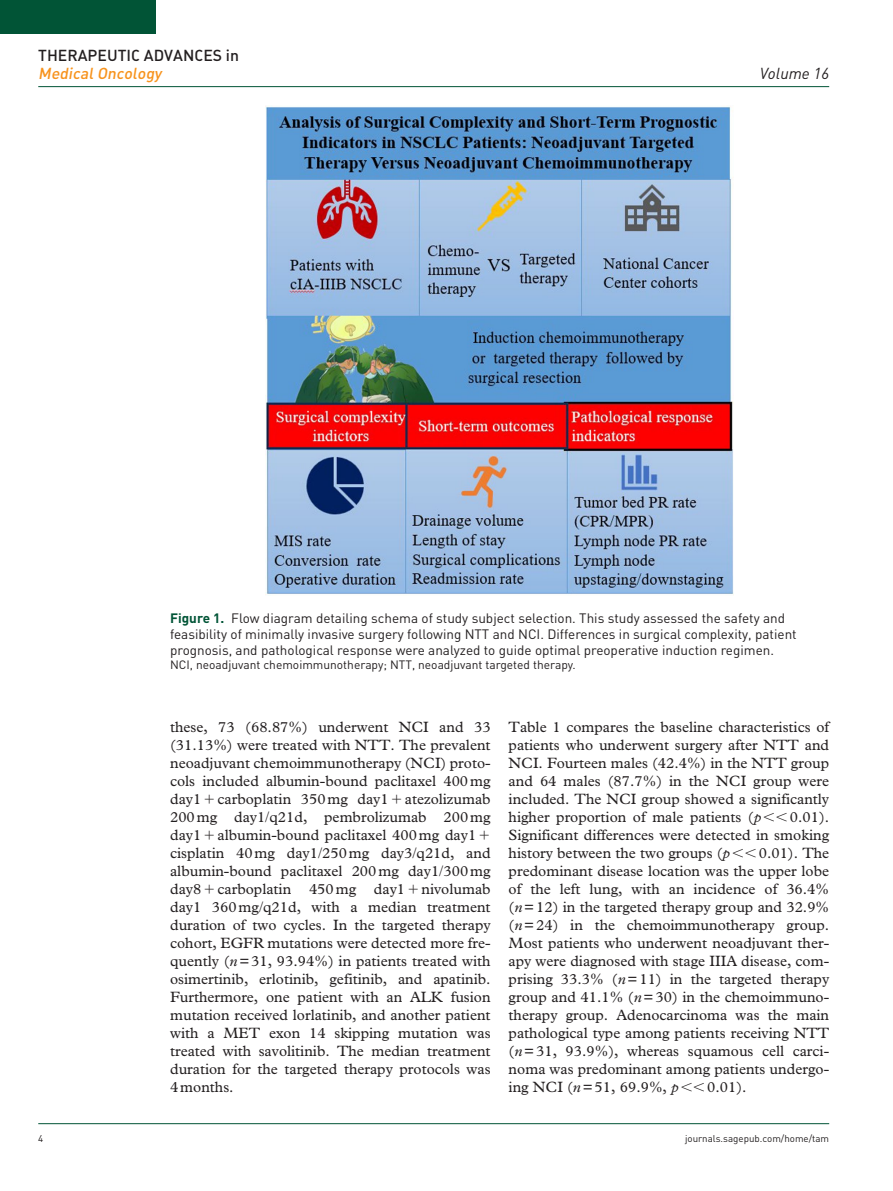
<style>
.page{position:relative;width:893px;height:1191px;background:#fff}
.page>*{position:absolute;margin:0;border:0;box-sizing:border-box;transform-origin:0 0}
.t1{font:15.75px "DIN Medium Alternate";color:#231f20}
.t2{font:italic 15.75px "DIN Medium Alternate";color:#f7931d}
.t3{font:italic 15.75px "DIN";color:#231f20}
.t4{font:15px/18px "Plantin Std";color:#231f20;text-align:justify}
.t5{font:13.5px/15.8px "DIN";color:#231f20}
.t6{font:12px "DIN";color:#231f20}
.t7{font:9.75px "DIN";color:#231f20}
.s1{font-weight:700;color:#015436}
.s2{font-style:italic}
</style>
<div class="page">
<hr style="left:38px;top:86px;width:791px;height:1px;background:#015436">
<hr style="left:38px;top:1123px;width:791px;height:1px;background:#015436">
<div style="left:0;top:0;width:155px;height:34px;background:#015436"></div>
<img style="left:266px;top:106px;width:468px;height:489px">
<p class="t1" style="left:38px;top:45px;width:202px">THERAPEUTIC ADVANCES IN</p>
<p class="t2" style="left:38px;top:63px;width:125px">MedicalOncology</p>
<p class="t3" style="left:760px;top:63px;width:71px">Volume 16</p>
<p class="t5" style="left:170px;top:610px;width:628px"><span class="s1">Figure 1.</span> Flow diagram detailing schema of study subject selection. This study assessed the safety and feasibility of minimally invasive surgery following NTT and NCI. Differences in surgical complexity, patient prognosis, and pathological response were analyzed to guide optimal preoperative induction regimen.</p>
<p class="t6" style="left:170px;top:657px;width:407px">NCI, neoadjuvant chemoimmunotherapy; NTT, neoadjuvant targeted therapy.</p>
<p class="t4" style="left:170px;top:718px;width:322px;text-align:left">these, 73 (68.87%) underwent NCI and 33 (31.13%) were treated with NTT. The prevalent neoadjuvant chemoimmunotherapy (NCI) proto&shy;cols included albumin-bound paclitaxel 400mg day1 carboplatin 350mg day1 atezolizumab 200mg day1/q21d, pembrolizumab 200mg day1 albumin-bound paclitaxel 400mg day1 cisplatin 40mg day1/250mg day3/q21d, and albumin-bound paclitaxel 200mg day1/300mg day8 carboplatin 450mg day1 nivolumab day1 360mg/q21d, with a median treatment duration of two cycles. In the targeted therapy cohort, EGFR mutations were detected more fre&shy;quently (<span class="s2">n</span>=31, 93.94%) in patients treated with osimertinib, erlotinib, gefitinib, and apatinib.<br>Furthermore, one patient with an ALK fusion mutation received lorlatinib, and another patient with a MET exon 14 skipping mutation was treated with savolitinib. The median treatment duration for the targeted therapy protocols was 4months.</p>
<p class="t4" style="left:509px;top:718px;width:322px">Table 1 compares the baseline characteristics of patients who underwent surgery after NTT and NCI. Fourteen males (42.4%) in the NTT group and 64 males (87.7%) in the NCI group were included. The NCI group showed a significantly higher proportion of male patients (<span class="s2">p</span></p>
<p class="t4" style="left:509px;top:808px;width:322px;text-indent:281px">0.01).<br>Significant differences were detected in smoking history between the two groups (<span class="s2">p</span></p>
<p class="t4" style="left:509px;top:844px;width:322px;text-indent:250px">0.01). The predominant disease location was the upper lobe of the left lung, with an incidence of 36.4% (<span class="s2">n</span>=12) in the targeted therapy group and 32.9% (<span class="s2">n</span>=24) in the chemoimmunotherapy group.<br>Most patients who underwent neoadjuvant ther&shy;apy were diagnosed with stage IIIA disease, com&shy;prising 33.3% (<span class="s2">n</span>=11) in the targeted therapy group and 41.1% (<span class="s2">n</span>=30) in the chemoimmuno&shy;therapy group. Adenocarcinoma was the main pathological type among patients receiving NTT (<span class="s2">n</span>=31, 93.9%), whereas squamous cell carci&shy;noma was predominant among patients undergo&shy;ing NCI (<span class="s2">n</span>=51, 69.9%, <span class="s2">p</span></p>
<p class="t4" style="left:707px;top:1078px;width:41px">0.01).</p>
<p class="t7" style="left:38px;top:1132px;width:7px">4</p>
<p class="t7" style="left:685px;top:1132px;width:146px">journals.sagepub.com/home/tam</p>
</div>
